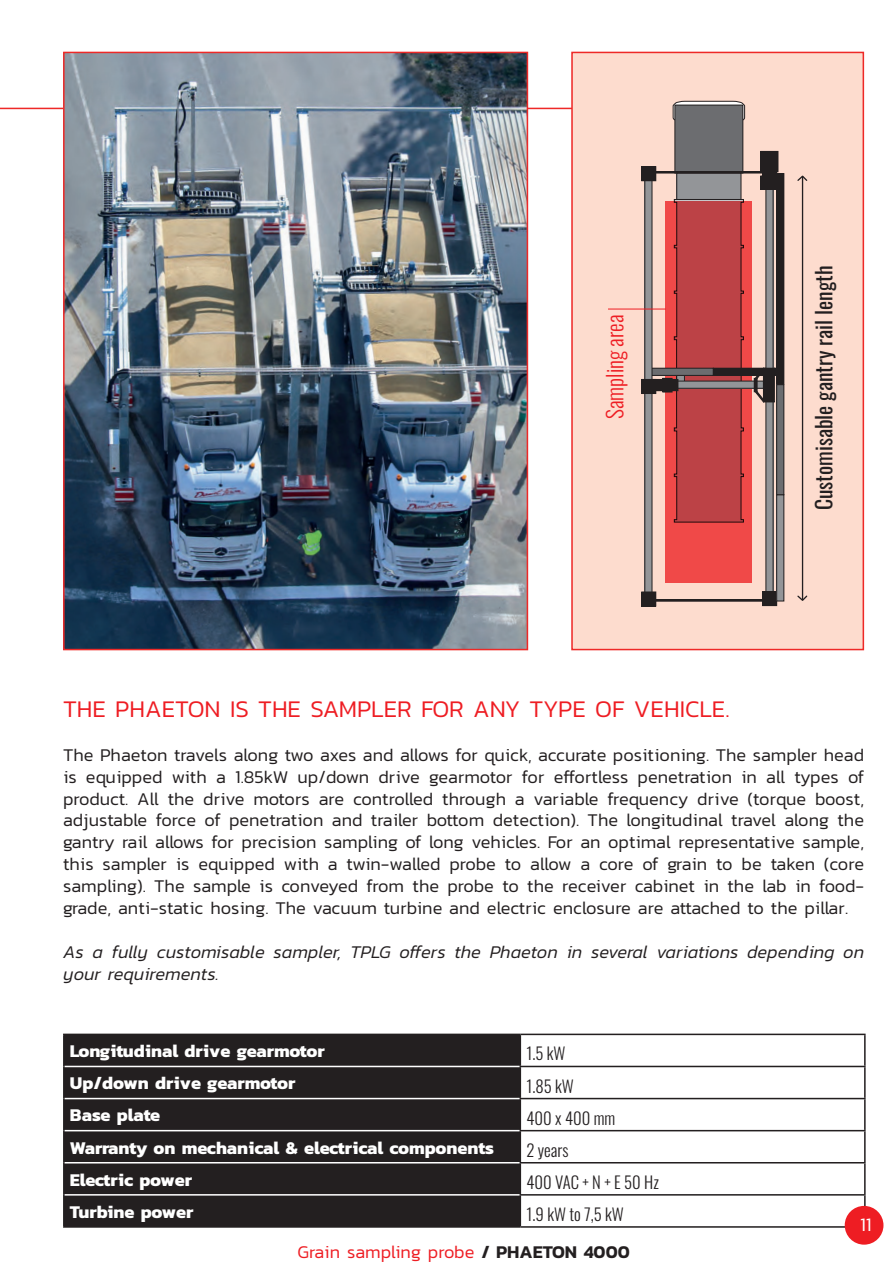
<style>
.page{position:relative;width:893px;height:1263px;background:#fff}
.page>*{position:absolute;margin:0;border:0;box-sizing:border-box;transform-origin:0 0}
.t1{font:300 24.3px "Kanit";color:#ee1d23}
.t2{font:21.6px "Oswald";color:#231f20}
.t3{font:300 21.6px "Oswald";color:#ee1d23}
.t4{font:300 19.2px "Kanit";color:#fff}
.t5{font:300 18.3px/21.9px "Kanit";color:#231f20;text-align:justify}
.t6{font:700 18.3px "Kanit";color:#fff}
.t7{font:italic 300 18.3px/21.9px "Kanit";color:#231f20}
.t8{font:300 18.3px "Kanit";color:#ee1d23}
.t9{font:300 16.65px "Oswald";color:#231f20}
.s1{font-weight:600;color:#231f20}
</style>
<div class="page">
<hr style="left:0;top:108px;width:722px;height:1px;background:#ee2927">
<div style="left:65px;top:1035px;width:455px;height:191px;background:#231f20"></div>
<hr style="left:520px;top:1033px;width:346px;height:2px;background:#231f20">
<hr style="left:864px;top:1035px;width:2px;height:31px;background:#231f20">
<hr style="left:520px;top:1066px;width:346px;height:1px;background:#231f20">
<hr style="left:864px;top:1067px;width:2px;height:31px;background:#231f20">
<hr style="left:520px;top:1098px;width:346px;height:1px;background:#231f20">
<hr style="left:864px;top:1099px;width:2px;height:31px;background:#231f20">
<hr style="left:520px;top:1130px;width:346px;height:1px;background:#231f20">
<hr style="left:864px;top:1131px;width:2px;height:31px;background:#231f20">
<hr style="left:520px;top:1162px;width:346px;height:1px;background:#231f20">
<hr style="left:864px;top:1163px;width:2px;height:31px;background:#231f20">
<hr style="left:520px;top:1194px;width:346px;height:1px;background:#231f20">
<hr style="left:864px;top:1195px;width:2px;height:31px;background:#231f20">
<hr style="left:520px;top:1226px;width:346px;height:2px;background:#231f20">
<hr style="left:63px;top:1066px;width:2px;height:32px;background:#231f20">
<hr style="left:520px;top:1067px;width:1px;height:31px;background:#231f20">
<hr style="left:63px;top:1098px;width:2px;height:33px;background:#231f20">
<hr style="left:520px;top:1099px;width:1px;height:31px;background:#231f20">
<hr style="left:63px;top:1131px;width:2px;height:32px;background:#231f20">
<hr style="left:520px;top:1131px;width:1px;height:31px;background:#231f20">
<hr style="left:63px;top:1163px;width:2px;height:32px;background:#231f20">
<hr style="left:520px;top:1163px;width:1px;height:31px;background:#231f20">
<hr style="left:63px;top:1195px;width:2px;height:31px;background:#231f20">
<hr style="left:520px;top:1195px;width:1px;height:31px;background:#231f20">
<hr style="left:63px;top:1226px;width:457px;height:2px;background:#231f20">
<hr style="left:65px;top:1098px;width:455px;height:1px;background:#fff">
<hr style="left:65px;top:1130px;width:455px;height:1px;background:#fff">
<hr style="left:65px;top:1162px;width:455px;height:1px;background:#fff">
<hr style="left:65px;top:1194px;width:455px;height:1px;background:#fff">
<hr style="left:63px;top:1033px;width:457px;height:2px;background:#231f20">
<hr style="left:63px;top:1035px;width:2px;height:31px;background:#231f20">
<hr style="left:520px;top:1035px;width:1px;height:31px;background:#231f20">
<hr style="left:65px;top:1066px;width:455px;height:1px;background:#fff">
<div style="left:845px;top:1206px;width:38px;height:39px;background:#ee1d23;border-radius:50%"></div>
<img style="left:66px;top:55px;width:459px;height:592px">
<div style="left:63px;top:52px;width:465px;height:598px;border:2px solid #ee2927"></div>
<div style="left:572px;top:52px;width:291px;height:597px;background:#fddcce"></div>
<svg style="left:672px;top:101px;width:73px;height:20px"></svg>
<div style="left:675px;top:105px;width:68px;height:68px;background:#6c6d70"></div>
<div style="left:674px;top:105px;width:69px;height:68px;border:1px solid #231f20"></div>
<div style="left:677px;top:173px;width:64px;height:26px;background:#939598"></div>
<div style="left:676px;top:173px;width:65px;height:27px;border:1px solid #231f20"></div>
<svg style="left:666px;top:201px;width:86px;height:382px;fill:#bc4246"></svg>
<svg style="left:678px;top:377px;width:5px;height:4px"></svg>
<div style="left:676px;top:375px;width:9px;height:8px;border:1px solid #231f20"></div>
<div style="left:672px;top:381px;width:91px;height:7px;background:#939598"></div>
<div style="left:672px;top:381px;width:92px;height:8px;border:1px solid #231f20"></div>
<div style="left:648px;top:368px;width:65px;height:7px;background:#6c6d70"></div>
<div style="left:648px;top:368px;width:66px;height:8px;border:1px solid #231f20"></div>
<div style="left:713px;top:368px;width:67px;height:7px;background:#231f20"></div>
<div style="left:713px;top:368px;width:67px;height:8px;border:1px solid #231f20"></div>
<div style="left:766px;top:178px;width:7px;height:418px;background:#939598"></div>
<div style="left:645px;top:178px;width:7px;height:418px;background:#939598"></div>
<div style="left:644px;top:178px;width:8px;height:419px;border:1px solid #231f20"></div>
<div style="left:642px;top:592px;width:14px;height:14px;background:#231f20"></div>
<div style="left:641px;top:592px;width:15px;height:14px;border:1px solid #231f20"></div>
<div style="left:642px;top:379px;width:14px;height:14px;background:#231f20"></div>
<div style="left:641px;top:379px;width:15px;height:15px;border:1px solid #231f20"></div>
<div style="left:652px;top:379px;width:26px;height:12px;background:#231f20"></div>
<div style="left:663px;top:378px;width:9px;height:14px;border:1px solid #231f20"></div>
<div style="left:763px;top:591px;width:14px;height:15px;background:#231f20"></div>
<div style="left:762px;top:591px;width:15px;height:15px;border:1px solid #231f20"></div>
<div style="left:654px;top:599px;width:116px;height:2px;border:1px solid #231f20"></div>
<div style="left:642px;top:167px;width:14px;height:14px;background:#231f20"></div>
<div style="left:641px;top:166px;width:15px;height:15px;border:1px solid #231f20"></div>
<div style="left:763px;top:167px;width:14px;height:14px;background:#231f20"></div>
<div style="left:762px;top:167px;width:15px;height:14px;border:1px solid #231f20"></div>
<div style="left:654px;top:171px;width:116px;height:2px;border:1px solid #231f20"></div>
<div style="left:761px;top:151px;width:17px;height:21px;background:#231f20"></div>
<div style="left:760px;top:151px;width:18px;height:21px;border:1px solid #231f20"></div>
<div style="left:761px;top:176px;width:17px;height:13px;background:#231f20"></div>
<div style="left:777px;top:495px;width:7px;height:106px;background:#939598"></div>
<div style="left:776px;top:494px;width:8px;height:107px;border:1px solid #231f20"></div>
<div style="left:777px;top:385px;width:7px;height:110px;background:#6c6d70"></div>
<div style="left:776px;top:384px;width:8px;height:111px;border:1px solid #231f20"></div>
<div style="left:777px;top:174px;width:7px;height:210px;background:#231f20"></div>
<div style="left:776px;top:173px;width:8px;height:211px;border:1px solid #231f20"></div>
<div style="left:763px;top:368px;width:11px;height:34px;background:#231f20"></div>
<div style="left:763px;top:368px;width:12px;height:34px;border:1px solid #231f20"></div>
<div style="left:754px;top:378px;width:3px;height:14px;border:1px solid #231f20"></div>
<svg style="left:755px;top:390px;width:10px;height:12px"></svg>
<svg style="left:755px;top:368px;width:10px;height:12px"></svg>
<hr style="left:802px;top:176px;width:1px;height:423px;background:#231f20">
<svg style="left:797px;top:175px;width:11px;height:7px"></svg>
<svg style="left:797px;top:594px;width:11px;height:7px"></svg>
<hr style="left:608px;top:308px;width:58px;height:2px;background:#ee1d23">
<div style="left:571px;top:52px;width:293px;height:598px;border:2px solid #ee2927"></div>
<p class="t3" style="left:595px;top:419px;width:106px;rotate:-90deg">Sampling area</p>
<p class="t2" style="left:804px;top:510px;width:246px;rotate:-90deg">Customisable gantry rail length</p>
<h1 class="t1" style="left:63px;top:692px;width:668px">THE PHAETON IS THE SAMPLER FOR ANY TYPE OF VEHICLE.</h1>
<p class="t5" style="left:63px;top:743px;width:803px">The Phaeton travels along two axes and allows for quick, accurate positioning. The sampler head is equipped with a 1.85kW up/down drive gearmotor for effortless penetration in all types of product. All the drive motors are controlled through a variable frequency drive (torque boost, adjustable force of penetration and trailer bottom detection). The longitudinal travel along the gantry rail allows for precision sampling of long vehicles. For an optimal representative sample, this sampler is equipped with a twin-walled probe to allow a core of grain to be taken (core sampling). The sample is conveyed from the probe to the receiver cabinet in the lab in food&shy;grade, anti-static hosing. The vacuum turbine and electric enclosure are attached to the pillar.</p>
<p class="t7" style="left:63px;top:940px;width:803px">As a fully customisable sampler, TPLG offers the Phaeton in several variations depending on your requirements.</p>
<p class="t6" style="left:70px;top:1037px;width:256px">Longitudinal drive gearmotor</p>
<p class="t9" style="left:526px;top:1039px;width:41px">1.5 kW</p>
<p class="t6" style="left:70px;top:1069px;width:227px">Up/down drive gearmotor</p>
<p class="t9" style="left:526px;top:1071px;width:49px">1.85 kW</p>
<p class="t6" style="left:70px;top:1101px;width:92px">Base plate</p>
<p class="t9" style="left:526px;top:1103px;width:91px">400 x 400 mm</p>
<p class="t6" style="left:70px;top:1133px;width:425px">Warranty on mechanical &amp; electrical components</p>
<p class="t9" style="left:526px;top:1135px;width:44px">2 years</p>
<p class="t6" style="left:70px;top:1165px;width:124px">Electric power</p>
<p class="t9" style="left:526px;top:1167px;width:134px">400 VAC + N + E 50 Hz</p>
<p class="t6" style="left:70px;top:1197px;width:125px">Turbine power</p>
<p class="t9" style="left:526px;top:1199px;width:99px">1.9 kW to 7,5 kW</p>
<p class="t8" style="left:297px;top:1238px;width:334px">Grain sampling probe <span class="s1">/ PHAETON 4000</span></p>
<p class="t4" style="left:860px;top:1211px;width:13px">11</p>
</div>
